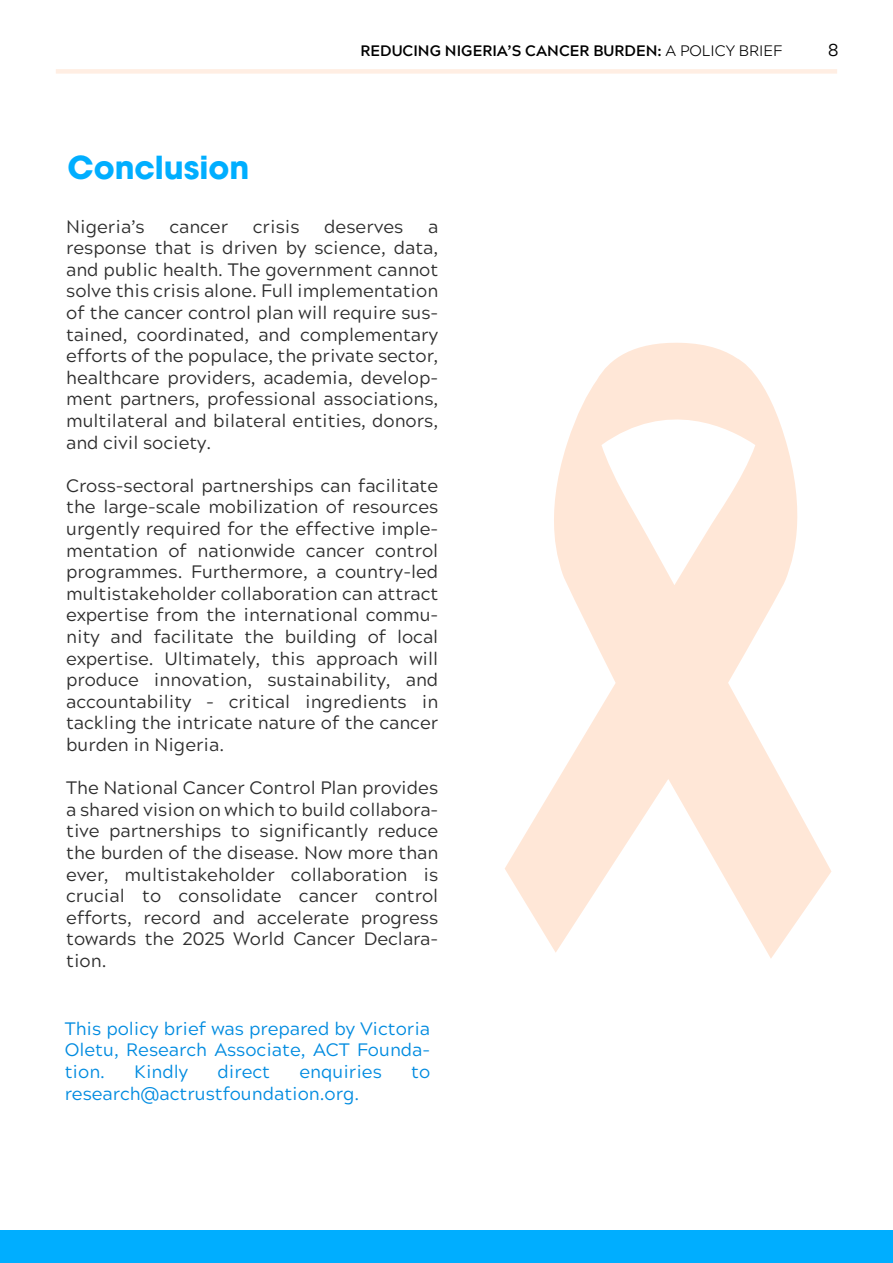
<style>
.page{position:relative;width:893px;height:1263px;background:#fff}
.page>*{position:absolute;margin:0;border:0;box-sizing:border-box;transform-origin:0 0}
.t1{font:700 31.5px "ITC Avant Garde Pro";color:#00aeff}
.t2{font:18px/21.6px "Acherus Grotesque";color:#2d2d2d;text-align:justify}
.t3{font:18px/21.6px "Acherus Grotesque";color:#008be0;text-align:justify}
.t4{font:17.25px "Acherus Grotesque";color:#000}
.t5{font:700 15.15px "Acherus Grotesque";color:#000}
.s1{font-weight:300}
</style>
<div class="page">
<svg style="left:505px;top:343px;width:326px;height:615px"></svg>
<div style="left:0;top:1230px;width:893px;height:33px;background:#00aeff"></div>
<div style="left:56px;top:69px;width:781px;height:5px;background:#ffeee3"></div>
<h1 class="t1" style="left:68px;top:146px;width:183px">Conclusion</h1>
<p class="t5" style="left:360px;top:38px;width:424px">REDUCING NIGERIA’S CANCER BURDEN: <span class="s1">A POLICY BRIEF</span></p>
<p class="t4" style="left:828px;top:36px;width:12px">8</p>
<p class="t2" style="left:66px;top:214px;width:80px">Nigeria’s</p>
<p class="t2" style="left:169px;top:214px;width:60px">cancer</p>
<p class="t2" style="left:253px;top:214px;width:48px">crisis</p>
<p class="t2" style="left:324px;top:214px;width:81px">deserves</p>
<p class="t2" style="left:66px;top:214px;width:374px;text-indent:362px">a response that is driven by science, data, and public health. The government cannot solve this crisis alone. Full implementation of the cancer control plan will require sus&shy;tained, coordinated, and complementary efforts of the populace, the private sector, healthcare providers, academia, develop&shy;ment partners, professional associations, multilateral and bilateral entities, donors, and civil society.</p>
<p class="t2" style="left:66px;top:473px;width:374px">Cross-sectoral partnerships can facilitate the large-scale mobilization of resources urgently required for the effective imple&shy;mentation of nationwide cancer control programmes. Furthermore, a country-led multistakeholder collaboration can attract expertise from the international commu&shy;nity and facilitate the building of local expertise. Ultimately, this approach will produce innovation, sustainability, and accountability – critical ingredients in tackling the intricate nature of the cancer burden in Nigeria.</p>
<p class="t2" style="left:66px;top:776px;width:374px">The National Cancer Control Plan provides a shared vision on which to build collabora&shy;tive partnerships to significantly reduce the burden of the disease. Now more than ever, multistakeholder collaboration is crucial to consolidate cancer control efforts, record and accelerate progress towards the 2025 World Cancer Declara&shy;tion.</p>
<p class="t3" style="left:65px;top:1016px;width:367px">This policy brief was prepared by Victoria Oletu, Research Associate, ACT Founda&shy;tion.</p>
<p class="t3" style="left:134px;top:1059px;width:55px">Kindly</p>
<p class="t3" style="left:217px;top:1059px;width:54px">direct</p>
<p class="t3" style="left:299px;top:1059px;width:84px">enquiries</p>
<p class="t3" style="left:411px;top:1059px;width:21px">to</p>
<p class="t3" style="left:65px;top:1081px;width:296px">research@actrustfoundation.org.</p>
</div>
